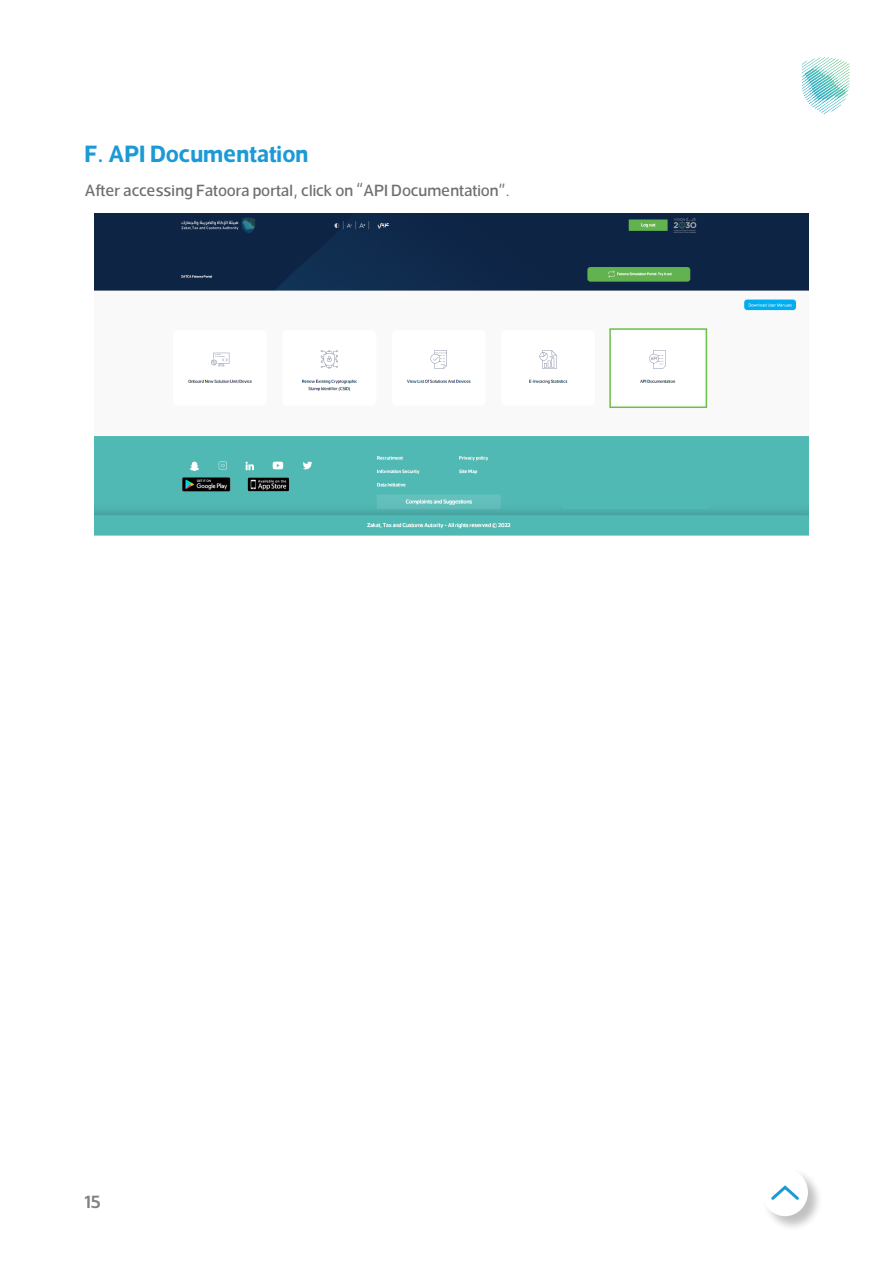
<style>
.page{position:relative;width:893px;height:1263px;background:#fff}
.page>*{position:absolute;margin:0;border:0;box-sizing:border-box;transform-origin:0 0}
.t1{font:700 24px "Somar";color:#1c9ad6}
.t2{font:600 18px "Somar";color:#818285}
.t3{font:500 16.5px "Somar";color:#6e6f71}
</style>
<div class="page">
<svg style="left:802px;top:57px;width:48px;height:57px"></svg>
<div style="left:762px;top:1168px;width:61px;height:63px;background:#000;opacity:.25"></div>
<div style="left:762px;top:1168px;width:46px;height:48px;background:#fff;border-radius:50%"></div>
<svg style="left:771px;top:1185px;width:28px;height:15px"></svg>
<img style="left:94px;top:214px;width:714px;height:321px">
<div style="left:543px;top:216px;width:83px;height:18px;background:#0d2444"></div>
<div style="left:609px;top:328px;width:98px;height:80px;border:2px solid #6ebe4b"></div>
<div style="left:563px;top:446px;width:145px;height:63px;background:#51b9b4"></div>
<h1 class="t1" style="left:85px;top:132px;width:225px">F. API Documentation</h1>
<p class="t3" style="left:85px;top:177px;width:427px">After accessing Fatoora portal, click on “API Documentation”.</p>
<p class="t2" style="left:85px;top:1186px;width:18px">15</p>
</div>
